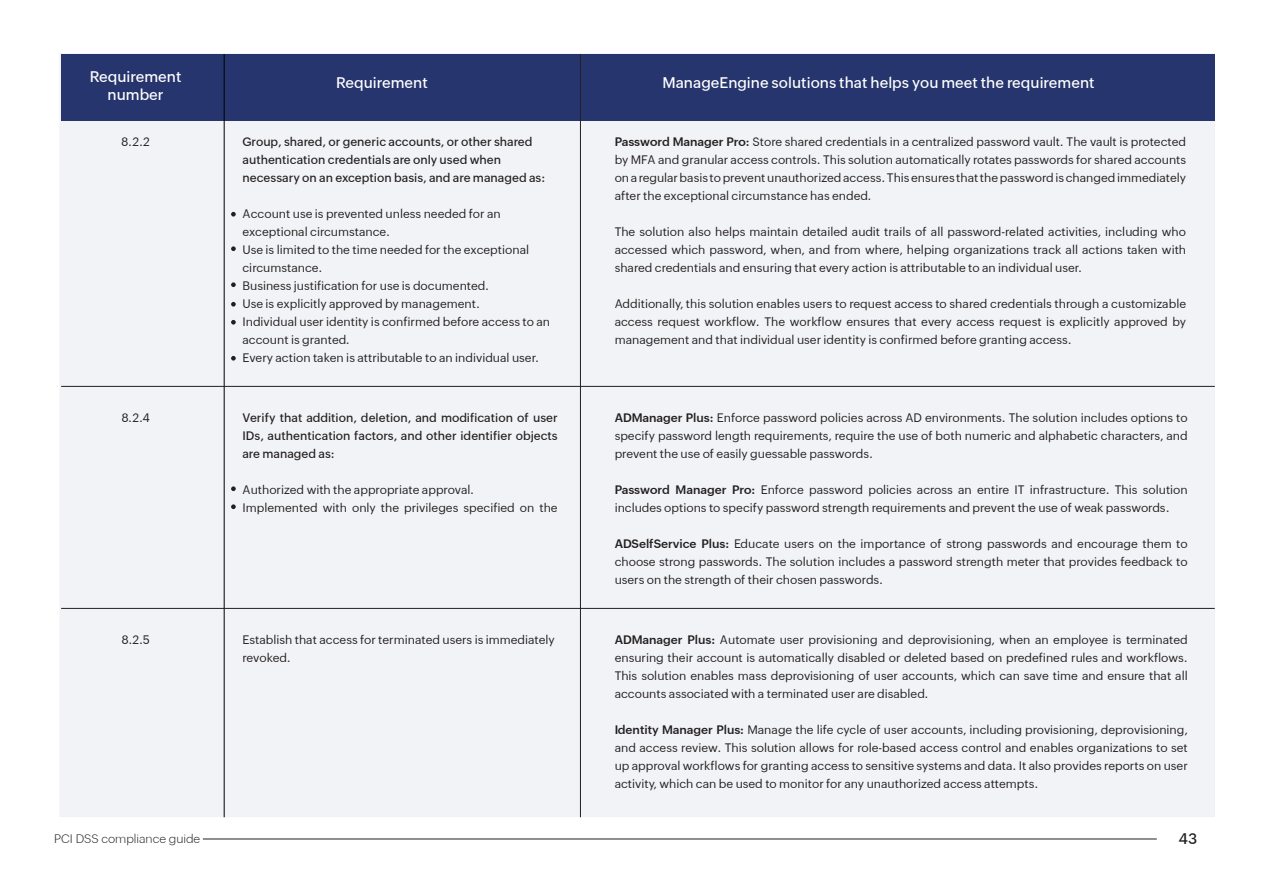
<style>
.page{position:relative;width:1263px;height:893px;background:#fff}
.page>*{position:absolute;margin:0;border:0;box-sizing:border-box;transform-origin:0 0}
.t1{font:500 15px/18px "Zoho Puvi";color:#fff;text-align:center}
.t2{font:500 15px "Zoho Puvi";color:#231f20}
.t3{font:12px/18px "Zoho Puvi";color:#231f20;text-align:justify}
.t4{font:500 12px/18px "Zoho Puvi";color:#231f20}
.t5{font:300 12px "Zoho Puvi";color:#231f20}
.s1{font-weight:600}
</style>
<div class="page">
<div style="left:60px;top:54px;width:1154px;height:763px;background:#f2f3f6"></div>
<div style="left:61px;top:54px;width:1154px;height:67px;background:#26356d"></div>
<hr style="left:203px;top:839px;width:954px;height:1px;background:#231f20">
<hr style="left:224px;top:54px;width:1px;height:763px;background:#000">
<hr style="left:580px;top:54px;width:1px;height:763px;background:#231f20">
<hr style="left:61px;top:386px;width:1154px;height:1px;background:#231f20">
<hr style="left:61px;top:608px;width:1154px;height:1px;background:#231f20">
<svg style="left:231px;top:212px;width:5px;height:5px"></svg>
<svg style="left:231px;top:246px;width:5px;height:5px"></svg>
<svg style="left:231px;top:356px;width:5px;height:5px"></svg>
<svg style="left:231px;top:282px;width:5px;height:5px"></svg>
<svg style="left:231px;top:302px;width:5px;height:5px"></svg>
<svg style="left:231px;top:320px;width:5px;height:5px"></svg>
<svg style="left:231px;top:486px;width:5px;height:5px"></svg>
<svg style="left:231px;top:504px;width:5px;height:5px"></svg>
<p class="t1" style="left:90px;top:66px;width:93px">Requirement number</p>
<p class="t1" style="left:336px;top:72px;width:93px">Requirement</p>
<p class="t1" style="left:662px;top:72px;width:434px">ManageEngine solutions that helps you meet the requirement</p>
<p class="t3" style="left:121px;top:132px;width:30px">8.2.2</p>
<p class="t3" style="left:615px;top:132px;width:573px"><span class="s1">Password Manager Pro:</span> Store shared credentials in a centralized password vault. The vault is protected by MFA and granular access controls. This solution automatically rotates passwords for shared accounts on a regular basis to prevent unauthorized access. This ensures that the password is changed immediately after the exceptional circumstance has ended.</p>
<p class="t3" style="left:615px;top:222px;width:573px">The solution also helps maintain detailed audit trails of all password-related activities, including who accessed which password, when, and from where, helping organizations track all actions taken with shared credentials and ensuring that every action is attributable to an individual user.</p>
<p class="t3" style="left:615px;top:294px;width:573px">Additionally, this solution enables users to request access to shared credentials through a customizable access request workflow. The workflow ensures that every access request is explicitly approved by management and that individual user identity is confirmed before granting access.</p>
<p class="t4" style="left:242px;top:132px;width:304px">Group, shared, or generic accounts, or other shared authentication credentials are only used when necessary on an exception basis, and are managed as:</p>
<p class="t3" style="left:242px;top:204px;width:260px">Account use is prevented unless needed for an exceptional circumstance.</p>
<p class="t3" style="left:242px;top:240px;width:288px">Use is limited to the time needed for the exceptional circumstance.</p>
<p class="t3" style="left:242px;top:276px;width:248px">Business justification for use is documented.</p>
<p class="t3" style="left:242px;top:294px;width:239px">Use is explicitly approved by management.</p>
<p class="t3" style="left:242px;top:312px;width:309px">Individual user identity is confirmed before access to an account is granted.</p>
<p class="t3" style="left:242px;top:348px;width:298px">Every action taken is attributable to an individual user.</p>
<p class="t3" style="left:121px;top:408px;width:30px">8.2.4</p>
<p class="t3" style="left:121px;top:630px;width:30px">8.2.5</p>
<p class="t4" style="left:242px;top:408px;width:317px;text-align:justify">Verify that addition, deletion, and modification of user IDs, authentication factors, and other identifier objects are managed as:</p>
<p class="t3" style="left:242px;top:480px;width:233px">Authorized with the appropriate approval.</p>
<p class="t3" style="left:242px;top:498px;width:317px">Implemented with only the privileges specified on the</p>
<p class="t3" style="left:242px;top:630px;width:314px">Establish that access for terminated users is immediately revoked.</p>
<p class="t3" style="left:615px;top:408px;width:575px"><span class="s1">ADManager Plus:</span> Enforce password policies across AD environments. The solution includes options to specify password length requirements, require the use of both numeric and alphabetic characters, and prevent the use of easily guessable passwords.</p>
<p class="t3" style="left:615px;top:480px;width:575px"><span class="s1">Password Manager Pro:</span> Enforce password policies across an entire IT infrastructure. This solution includes options to specify password strength requirements and prevent the use of weak passwords.</p>
<p class="t3" style="left:615px;top:534px;width:575px"><span class="s1">ADSelfService Plus:</span> Educate users on the importance of strong passwords and encourage them to choose strong passwords. The solution includes a password strength meter that provides feedback to users on the strength of their chosen passwords.</p>
<p class="t3" style="left:615px;top:630px;width:575px"><span class="s1">ADManager Plus:</span> Automate user provisioning and deprovisioning, when an employee is terminated ensuring their account is automatically disabled or deleted based on predefined rules and workflows.<br>This solution enables mass deprovisioning of user accounts, which can save time and ensure that all accounts associated with a terminated user are disabled.</p>
<p class="t3" style="left:615px;top:720px;width:575px"><span class="s1">Identity Manager Plus:</span> Manage the life cycle of user accounts, including provisioning, deprovisioning, and access review. This solution allows for role-based access control and enables organizations to set up approval workflows for granting access to sensitive systems and data. It also provides reports on user activity, which can be used to monitor for any unauthorized access attempts.</p>
<p class="t5" style="left:54px;top:830px;width:148px">PCI DSS compliance guide</p>
<p class="t2" style="left:1178px;top:827px;width:20px">43</p>
</div>
